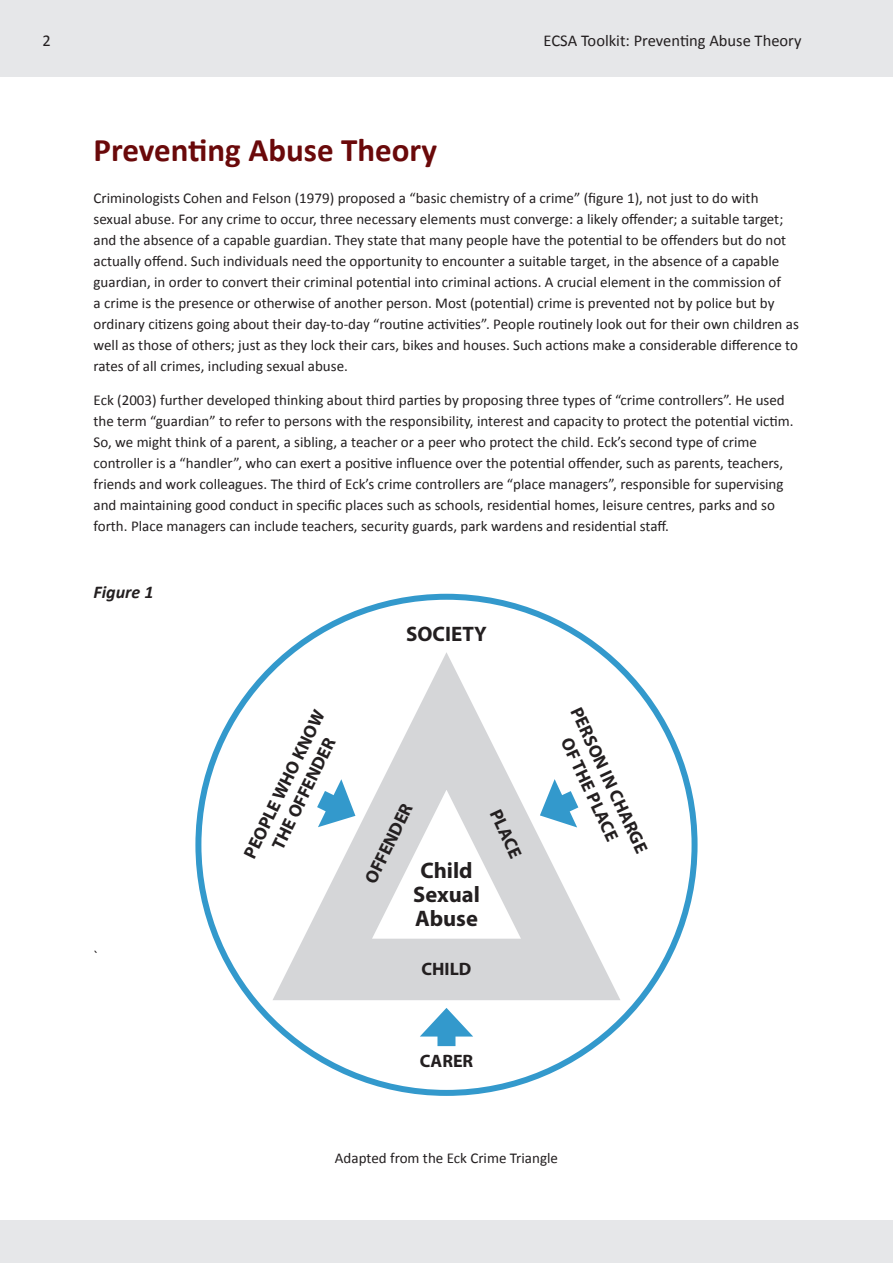
<style>
.page{position:relative;width:893px;height:1263px;background:#fff}
.page>*{position:absolute;margin:0;border:0;box-sizing:border-box;transform-origin:0 0}
.Main_Headings{font:700 33px "Calibri";color:#6a090a}
.t1{font:700 22.5px/24px "Myriad Pro";color:#231f20;text-align:center}
.t2{font:700 21px "Myriad Pro";color:#231f20}
.t3{font:700 18px/21.6px "Myriad Pro";color:#231f20;text-align:center}
.Body_Copy{font:italic 700 18px "Calibri";color:#231f20}
.t4{font:16.5px "Calibri";color:#231f20}
.Body_Copy-2{font:15px/21px "Calibri";color:#231f20}
</style>
<div class="page">
<div style="left:0;top:0;width:893px;height:77px;background:#e6e7e9"></div>
<div style="left:0;top:1220px;width:893px;height:43px;background:#e6e7e9"></div>
<svg style="left:223px;top:638px;width:447px;height:393px"></svg>
<div style="left:437px;top:1025px;width:18px;height:21px;background:#39c"></div>
<svg style="left:420px;top:1008px;width:53px;height:28px"></svg>
<svg style="left:297px;top:775px;width:67px;height:57px"></svg>
<svg style="left:532px;top:775px;width:66px;height:57px"></svg>
<p class="t4" style="left:43px;top:29px;width:10px">2</p>
<p class="t4" style="left:544px;top:29px;width:259px">ECSA Toolkit: Preventing Abuse Theory</p>
<p class="Main_Headings" style="left:94px;top:127px;width:345px">Preventing Abuse Theory</p>
<p class="Body_Copy-2" style="left:94px;top:187px;width:707px">Criminologists Cohen and Felson (1979) proposed a “basic chemistry of a crime” (figure 1), not just to do with sexual abuse. For any crime to occur, three necessary elements must converge: a likely offender; a suitable target; and the absence of a capable guardian. They state that many people have the potential to be offenders but do not actually offend. Such individuals need the opportunity to encounter a suitable target, in the absence of a capable guardian, in order to convert their criminal potential into criminal actions. A crucial element in the commission of<br>a crime is the presence or otherwise of another person. Most (potential) crime is prevented not by police but by ordinary citizens going about their day-to-day “routine activities”. People routinely look out for their own children as well as those of others; just as they lock their cars, bikes and houses. Such actions make a considerable difference to rates of all crimes, including sexual abuse.</p>
<p class="Body_Copy-2" style="left:94px;top:389px;width:702px">Eck (2003) further developed thinking about third parties by proposing three types of “crime controllers”. He used the term “guardian” to refer to persons with the responsibility, interest and capacity to protect the potential victim.<br>So, we might think of a parent, a sibling, a teacher or a peer who protect the child. Eck’s second type of crime controller is a “handler”, who can exert a positive influence over the potential offender, such as parents, teachers, friends and work colleagues. The third of Eck’s crime controllers are “place managers”, responsible for supervising and maintaining good conduct in specific places such as schools, residential homes, leisure centres, parks and so forth. Place managers can include teachers, security guards, park wardens and residential staff.</p>
<p class="Body_Copy" style="left:94px;top:580px;width:62px">Figure 1</p>
<p class="Body_Copy-2" style="left:94px;top:945px;width:6px">`</p>
<p class="t2" style="left:406px;top:620px;width:82px">SOCIETY</p>
<p class="t3" style="left:239px;top:852px;width:164px;rotate:-64deg">PEOPLE WHO KNOW<br>THE OFFENDER</p>
<p class="t3" style="left:586px;top:704px;width:160px;rotate:65deg">PERSON IN CHARGE<br>OF THE PLACE</p>
<p class="t3" style="left:360px;top:877px;width:88px;rotate:-64deg">OFFENDER</p>
<p class="t3" style="left:505px;top:805px;width:53px;rotate:65deg">PLACE</p>
<p class="t1" style="left:413px;top:857px;width:68px">Child<br>Sexual<br>Abuse</p>
<p class="t3" style="left:421px;top:958px;width:51px">CHILD</p>
<p class="t3" style="left:420px;top:1049px;width:55px">CARER</p>
<p class="Body_Copy-2" style="left:335px;top:1147px;width:225px">Adapted from the Eck Crime Triangle</p>
</div>
